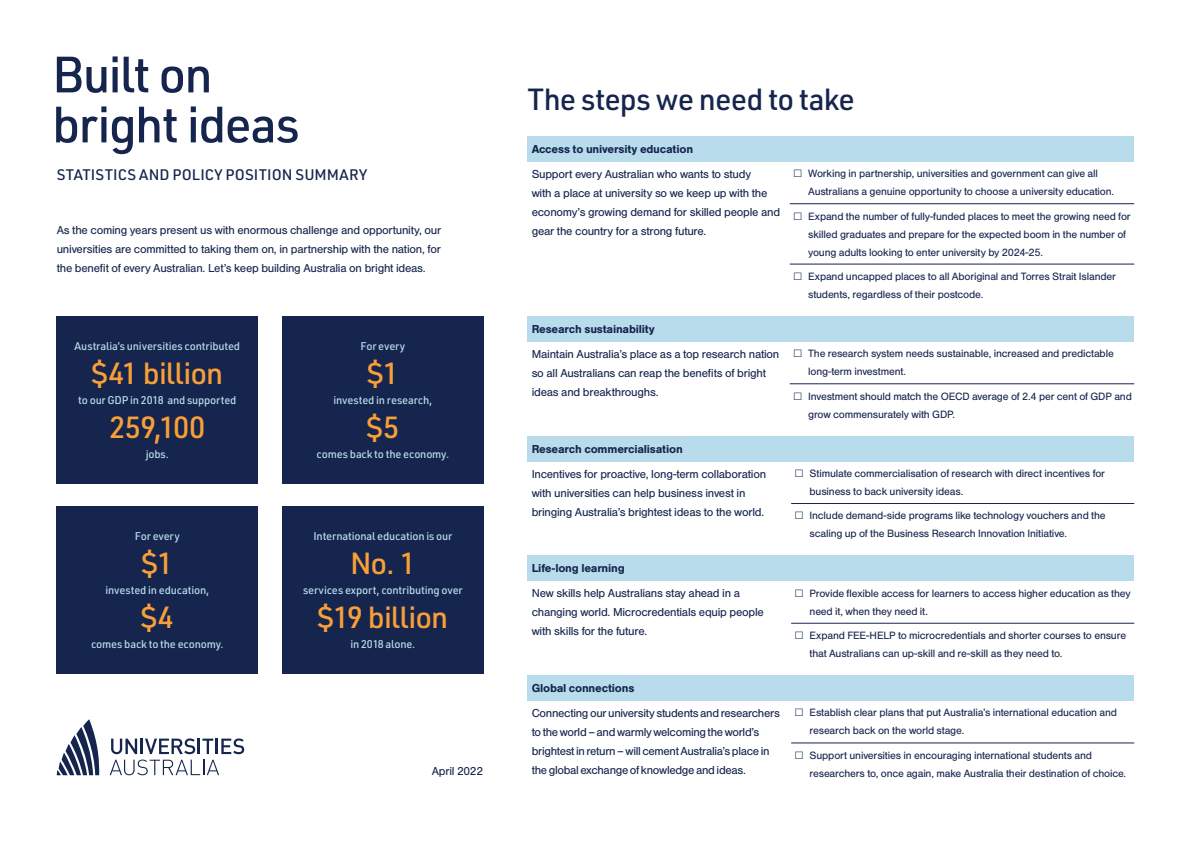
<style>
.page{position:relative;width:1191px;height:842px;background:#fff}
.page>*{position:absolute;margin:0;border:0;box-sizing:border-box;transform-origin:0 0}
.Cover_title{font:500 50px/50px "URWDIN";letter-spacing:-.035em;color:#15254d}
.Headline_stat{font:500 30px "URWDIN";letter-spacing:-.03em;color:#f99f38}
.Cover_title-2{font:500 30px "URWDIN";letter-spacing:-.025em;color:#15254d}
.Subtitle{font:500 15px "URWDIN";letter-spacing:.015em;color:#15254d}
.t1{font:12px/19px "Nimbus San";letter-spacing:-.02em;color:#15254d}
.Heading_1{font:700 12px "Nimbus San";letter-spacing:-.02em;color:#15254d}
.t2{font:11px/18px "Nimbus San";letter-spacing:-.015em;color:#15254d}
.Stat_explainer{font:500 11px "URWDIN";letter-spacing:-.015em;color:#b8dceb}
</style>
<div class="page">
<div style="left:527px;top:675px;width:607px;height:26px;background:#b8dceb"></div>
<hr style="left:791px;top:743px;width:343px;height:1px;background:#15254d">
<div style="left:527px;top:556px;width:607px;height:25px;background:#b8dceb"></div>
<hr style="left:791px;top:623px;width:343px;height:1px;background:#15254d">
<div style="left:527px;top:136px;width:607px;height:25px;background:#b8dceb"></div>
<hr style="left:789px;top:204px;width:345px;height:1px;background:#15254d">
<hr style="left:789px;top:264px;width:345px;height:1px;background:#15254d">
<div style="left:527px;top:316px;width:607px;height:25px;background:#b8dceb"></div>
<hr style="left:789px;top:384px;width:345px;height:1px;background:#15254d">
<div style="left:527px;top:436px;width:607px;height:25px;background:#b8dceb"></div>
<hr style="left:791px;top:503px;width:343px;height:1px;background:#15254d">
<svg style="left:57px;top:719px;width:42px;height:56px"></svg>
<svg style="left:110px;top:738px;width:134px;height:37px"></svg>
<div style="left:57px;top:316px;width:201px;height:168px;background:#15254d"></div>
<div style="left:57px;top:506px;width:201px;height:168px;background:#15254d"></div>
<div style="left:282px;top:316px;width:201px;height:168px;background:#15254d"></div>
<div style="left:282px;top:506px;width:201px;height:168px;background:#15254d"></div>
<p class="Cover_title" style="left:52px;top:48px;width:249px">Built on bright ideas</p>
<p class="Subtitle" style="left:57px;top:165px;width:312px">STATISTICS AND POLICY POSITION SUMMARY</p>
<p class="t1" style="left:57px;top:221px;width:386px;text-align:justify">As the coming years present us with enormous challenge and opportunity, our universities are committed to taking them on, in partnership with the nation, for the benefit of every Australian. Let’s keep building Australia on bright ideas.</p>
<p class="Stat_explainer" style="left:75px;top:339px;width:167px">Australia’s universities contributed</p>
<p class="Headline_stat" style="left:91px;top:354px;width:133px">$41 billion</p>
<p class="Stat_explainer" style="left:78px;top:393px;width:160px">to our GDP in 2018 and supported</p>
<p class="Headline_stat" style="left:109px;top:407px;width:97px">259,100</p>
<p class="Stat_explainer" style="left:146px;top:447px;width:25px">jobs.</p>
<p class="Stat_explainer" style="left:135px;top:529px;width:46px">For every</p>
<p class="Headline_stat" style="left:141px;top:543px;width:33px">$1</p>
<p class="Stat_explainer" style="left:105px;top:583px;width:105px">invested in education,</p>
<p class="Headline_stat" style="left:141px;top:597px;width:34px">$4</p>
<p class="Stat_explainer" style="left:91px;top:636px;width:134px">comes back to the economy.</p>
<p class="Stat_explainer" style="left:360px;top:339px;width:46px">For every</p>
<p class="Headline_stat" style="left:367px;top:354px;width:33px">$1</p>
<p class="Stat_explainer" style="left:333px;top:393px;width:100px">invested in research,</p>
<p class="Headline_stat" style="left:366px;top:407px;width:34px">$5</p>
<p class="Stat_explainer" style="left:316px;top:447px;width:134px">comes back to the economy.</p>
<p class="Stat_explainer" style="left:313px;top:529px;width:140px">International education is our</p>
<p class="Headline_stat" style="left:350px;top:543px;width:67px">No. 1</p>
<p class="Stat_explainer" style="left:303px;top:583px;width:161px">services export, contributing over</p>
<p class="Headline_stat" style="left:317px;top:597px;width:132px">$19 billion</p>
<p class="Stat_explainer" style="left:350px;top:636px;width:67px">in 2018 alone.</p>
<p class="t1" style="left:432px;top:762px;width:53px">April 2022</p>
<p class="Cover_title-2" style="left:527px;top:80px;width:329px">The steps we need to take</p>
<p class="Heading_1" style="left:531px;top:142px;width:163px">Access to university education</p>
<p class="t1" style="left:531px;top:165px;width:250px">Support every Australian who wants to study<br>with a place at university so we keep up with the economy’s growing demand for skilled people and gear the country for a strong future.</p>
<p class="t2" style="left:808px;top:165px;width:307px;text-indent:-14px">□ Working in partnership, universities and government can give all<br>Australians a genuine opportunity to choose a university education.</p>
<p class="t2" style="left:808px;top:207px;width:324px;text-indent:-14px">□ Expand the number of fully-funded places to meet the growing need for skilled graduates and prepare for the expected boom in the number of young adults looking to enter university by 2024-25.</p>
<p class="t2" style="left:808px;top:267px;width:309px;text-indent:-14px">□ Expand uncapped places to all Aboriginal and Torres Strait Islander students, regardless of their postcode.</p>
<p class="Heading_1" style="left:531px;top:322px;width:125px">Research sustainability</p>
<p class="t1" style="left:531px;top:345px;width:249px">Maintain Australia’s place as a top research nation so all Australians can reap the benefits of bright ideas and breakthroughs.</p>
<p class="t2" style="left:808px;top:345px;width:307px;text-indent:-14px">□ The research system needs sustainable, increased and predictable long-term investment.</p>
<p class="t2" style="left:808px;top:387px;width:325px;text-indent:-14px">□ Investment should match the OECD average of 2.4 per cent of GDP and grow commensurately with GDP.</p>
<p class="Heading_1" style="left:531px;top:442px;width:153px">Research commercialisation</p>
<p class="t1" style="left:531px;top:464px;width:236px">Incentives for proactive, long-term collaboration with universities can help business invest in bringing Australia’s brightest ideas to the world.</p>
<p class="t2" style="left:809px;top:464px;width:297px;text-indent:-14px">□ Stimulate commercialisation of research with direct incentives for business to back university ideas.</p>
<p class="t2" style="left:809px;top:507px;width:298px;text-indent:-14px">□ Include demand-side programs like technology vouchers and the scaling up of the Business Research Innovation Initiative.</p>
<p class="Heading_1" style="left:531px;top:562px;width:95px">Life-long learning</p>
<p class="t1" style="left:531px;top:584px;width:234px">New skills help Australians stay ahead in a changing world. Microcredentials equip people with skills for the future.</p>
<p class="t2" style="left:809px;top:584px;width:322px;text-indent:-14px">□ Provide flexible access for learners to access higher education as they need it, when they need it.</p>
<p class="t2" style="left:809px;top:627px;width:318px;text-indent:-14px">□ Expand FEE-HELP to microcredentials and shorter courses to ensure that Australians can up-skill and re-skill as they need to.</p>
<p class="Heading_1" style="left:531px;top:681px;width:104px">Global connections</p>
<p class="t1" style="left:531px;top:704px;width:250px">Connecting our university students and researchers to the world – and warmly welcoming the world’s brightest in return – will cement Australia’s place in the global exchange of knowledge and ideas.</p>
<p class="t2" style="left:809px;top:704px;width:309px;text-indent:-14px">□ Establish clear plans that put Australia’s international education and research back on the world stage.</p>
<p class="t2" style="left:809px;top:746px;width:318px;text-indent:-14px">□ Support universities in encouraging international students and researchers to, once again, make Australia their destination of choice.</p>
</div>
